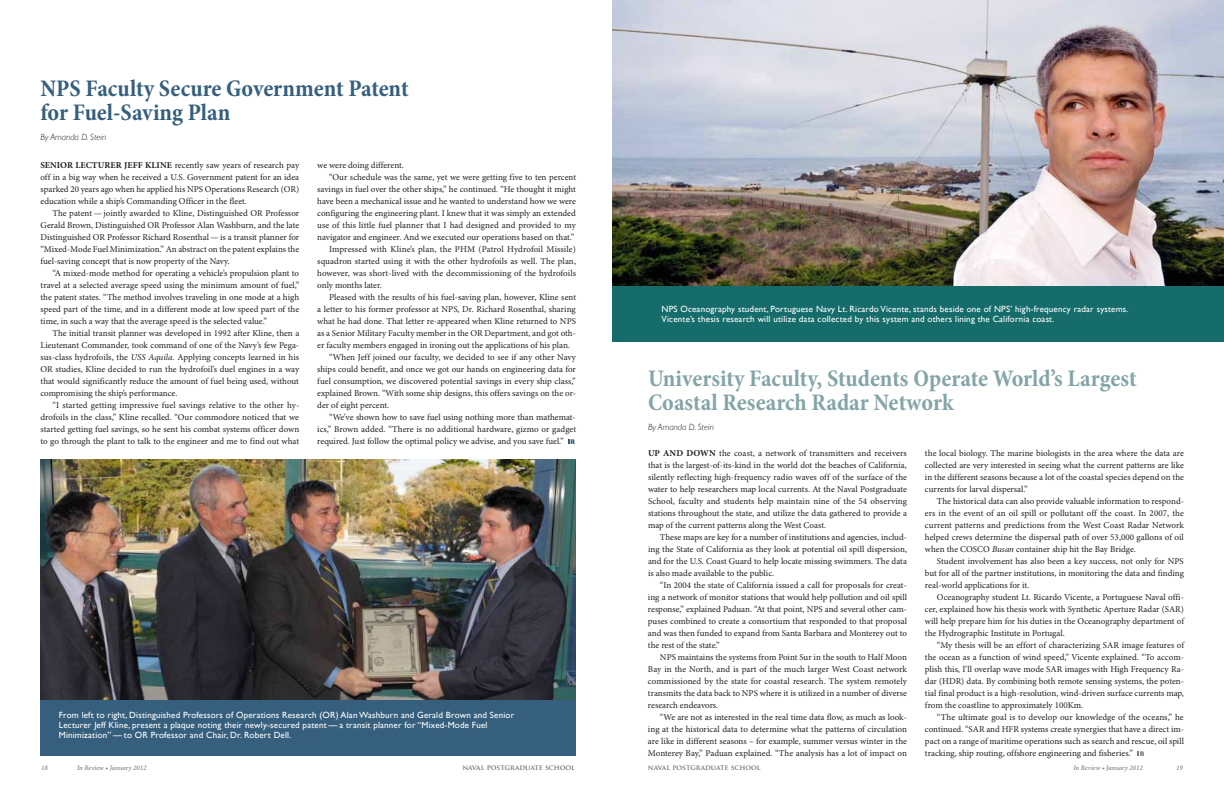
<style>
.page{position:relative;width:1224px;height:792px;background:#fff}
.page>*{position:absolute;margin:0;border:0;box-sizing:border-box;transform-origin:0 0}
.t1{font:700 condensed 24px/24px "Minion Pro";color:#84a5a7}
.t2{font:700 condensed 24px/24px "Minion Pro";letter-spacing:-.005em;color:#365f7d}
.t3{font:9px/12px "Minion Pro";color:#231f20;text-align:justify}
.t4{font:9px/10px "Gill Sans";letter-spacing:.02em;color:#fff}
.t5{font:italic 300 9px "Gill Sans";color:#231f20}
.t6{font:700 7px "Trajan Pro";color:#6d6e71}
.t7{font:italic 7px "Minion Pro";color:#6d6e71}
.s1{font-weight:700}
.s2{font-style:italic}
</style>
<div class="page">
<svg style="left:568px;top:439px;width:7px;height:5px"></svg>
<img style="left:40px;top:460px;width:536px;height:241px">
<img style="left:612px;top:0;width:612px;height:287px">
<div style="left:40px;top:701px;width:536px;height:55px;background:#365f7d"></div>
<div style="left:612px;top:287px;width:612px;height:55px;background:#156c6b"></div>
<svg style="left:1137px;top:751px;width:7px;height:5px"></svg>
<h1 class="t2" style="left:40px;top:76px;width:370px">NPS Faculty Secure Government Patent for Fuel-Saving Plan</h1>
<p class="t5" style="left:40px;top:132px;width:67px">By Amanda D. Stein</p>
<p class="t3" style="left:40px;top:159px;width:260px"><span class="s1">SENIOR LECTURER JEFF KLINE</span> recently saw years of research pay off in a big way when he received a U.S. Government patent for an idea sparked 20 years ago when he applied his NPS Operations Research (OR) education while a ship’s Commanding Officer in the fleet.</p>
<p class="t3" style="left:40px;top:207px;width:260px;text-indent:12px">The patent — jointly awarded to Kline, Distinguished OR Professor Gerald Brown, Distinguished OR Professor Alan Washburn, and the late Distinguished OR Professor Richard Rosenthal — is a transit planner for “Mixed-Mode Fuel Minimization.” An abstract on the patent explains the fuel-saving concept that is now property of the Navy.</p>
<p class="t3" style="left:40px;top:267px;width:260px;text-indent:12px">“A mixed-mode method for operating a vehicle’s propulsion plant to travel at a selected average speed using the minimum amount of fuel,” the patent states. “The method involves traveling in one mode at a high speed part of the time, and in a different mode at low speed part of the time, in such a way that the average speed is the selected value.”</p>
<p class="t3" style="left:40px;top:327px;width:260px;text-indent:12px">The initial transit planner was developed in 1992 after Kline, then a Lieutenant Commander, took command of one of the Navy’s few Pega&shy;sus-class hydrofoils, the <span class="s2">USS Aquila</span>. Applying concepts learned in his OR studies, Kline decided to run the hydrofoil’s duel engines in a way that would significantly reduce the amount of fuel being used, without compromising the ship’s performance.</p>
<p class="t3" style="left:40px;top:399px;width:260px;text-indent:12px">“I started getting impressive fuel savings relative to the other hy&shy;drofoils in the class,” Kline recalled. “Our commodore noticed that we started getting fuel savings, so he sent his combat systems officer down to go through the plant to talk to the engineer and me to find out what</p>
<p class="t3" style="left:317px;top:159px;width:88px">we were doing different.</p>
<p class="t3" style="left:329px;top:171px;width:248px">“Our schedule was the same, yet we were getting five to ten percent</p>
<p class="t3" style="left:317px;top:183px;width:260px">savings in fuel over the other ships,” he continued. “He thought it might</p>
<p class="t3" style="left:317px;top:195px;width:260px">have been a mechanical issue and he wanted to understand how we were</p>
<p class="t3" style="left:317px;top:207px;width:260px">configuring the engineering plant. I knew that it was simply an extended</p>
<p class="t3" style="left:317px;top:219px;width:260px">use of this little fuel planner that I had designed and provided to my</p>
<p class="t3" style="left:317px;top:231px;width:259px">navigator and engineer. And we executed our operations based on that.”</p>
<p class="t3" style="left:329px;top:243px;width:248px">Impressed with Kline’s plan, the PHM (Patrol Hydrofoil Missile)</p>
<p class="t3" style="left:317px;top:255px;width:260px">squadron started using it with the other hydrofoils as well. The plan,</p>
<p class="t3" style="left:317px;top:267px;width:260px">however, was short-lived with the decommissioning of the hydrofoils</p>
<p class="t3" style="left:317px;top:279px;width:66px">only months later.</p>
<p class="t3" style="left:329px;top:291px;width:248px">Pleased with the results of his fuel-saving plan, however, Kline sent</p>
<p class="t3" style="left:317px;top:303px;width:260px">a letter to his former professor at NPS, Dr. Richard Rosenthal, sharing</p>
<p class="t3" style="left:317px;top:315px;width:260px">what he had done. That letter re-appeared when Kline returned to NPS</p>
<p class="t3" style="left:317px;top:327px;width:260px">as a Senior Military Faculty member in the OR Department, and got oth-</p>
<p class="t3" style="left:317px;top:339px;width:254px">er faculty members engaged in ironing out the applications of his plan.</p>
<p class="t3" style="left:329px;top:351px;width:248px">“When Jeff joined our faculty, we decided to see if any other Navy</p>
<p class="t3" style="left:317px;top:363px;width:260px">ships could benefit, and once we got our hands on engineering data for</p>
<p class="t3" style="left:317px;top:375px;width:260px">fuel consumption, we discovered potential savings in every ship class,”</p>
<p class="t3" style="left:317px;top:387px;width:260px">explained Brown. “With some ship designs, this offers savings on the or-</p>
<p class="t3" style="left:317px;top:399px;width:74px">der of eight percent.</p>
<p class="t3" style="left:329px;top:411px;width:248px">“We’ve shown how to save fuel using nothing more than mathemat-</p>
<p class="t3" style="left:317px;top:423px;width:260px">ics,” Brown added. “There is no additional hardware, gizmo or gadget</p>
<p class="t3" style="left:317px;top:435px;width:248px">required. Just follow the optimal policy we advise, and you save fuel.”</p>
<p class="t4" style="left:59px;top:710px;width:457px">From left to right, Distinguished Professors of Operations Research (OR) Alan Washburn and Gerald Brown and Senior<br>Lecturer Jeff Kline, present a plaque noting their newly-secured patent — a transit planner for “Mixed-Mode Fuel<br>Minimization” — to OR Professor and Chair, Dr. Robert Dell.</p>
<p class="t4" style="left:662px;top:304px;width:469px">NPS Oceanography student, Portuguese Navy Lt. Ricardo Vicente, stands beside one of NPS’ high-frequency radar systems.<br>Vicente’s thesis research will utilize data collected by this system and others lining the California coast.</p>
<h1 class="t1" style="left:648px;top:367px;width:490px">University Faculty, Students Operate World’s Largest<br>Coastal Research Radar Network</h1>
<p class="t5" style="left:648px;top:422px;width:67px">By Amanda D. Stein</p>
<p class="t3" style="left:648px;top:447px;width:261px"><span class="s1">UP AND DOWN</span> the coast, a network of transmitters and receivers that is the largest-of-its-kind in the world dot the beaches of California, silently reflecting high-frequency radio waves off of the surface of the water to help researchers map local currents. At the Naval Postgraduate School, faculty and students help maintain nine of the 54 observing stations throughout the state, and utilize the data gathered to provide a map of the current patterns along the West Coast.</p>
<p class="t3" style="left:648px;top:531px;width:261px;text-indent:12px">These maps are key for a number of institutions and agencies, includ&shy;ing the State of California as they look at potential oil spill dispersion, and for the U.S. Coast Guard to help locate missing swimmers. The data is also made available to the public.</p>
<p class="t3" style="left:648px;top:579px;width:261px;text-indent:12px">“In 2004 the state of California issued a call for proposals for creat&shy;ing a network of monitor stations that would help pollution and oil spill response,” explained Paduan. “At that point, NPS and several other cam&shy;puses combined to create a consortium that responded to that proposal and was then funded to expand from Santa Barbara and Monterey out to the rest of the state.”</p>
<p class="t3" style="left:648px;top:651px;width:261px;text-indent:12px">NPS maintains the systems from Point Sur in the south to Half Moon Bay in the North, and is part of the much larger West Coast network commissioned by the state for coastal research. The system remotely transmits the data back to NPS where it is utilized in a number of diverse research endeavors.</p>
<p class="t3" style="left:648px;top:711px;width:261px;text-indent:12px">“We are not as interested in the real time data flow, as much as look&shy;ing at the historical data to determine what the patterns of circulation are like in different seasons – for example, summer versus winter in the Monterey Bay,” Paduan explained. “The analysis has a lot of impact on</p>
<p class="t3" style="left:925px;top:447px;width:261px">the local biology. The marine biologists in the area where the data are collected are very interested in seeing what the current patterns are like in the different seasons because a lot of the coastal species depend on the currents for larval dispersal.”</p>
<p class="t3" style="left:925px;top:495px;width:260px;text-indent:12px">The historical data can also provide valuable information to respond&shy;ers in the event of an oil spill or pollutant off the coast. In 2007, the current patterns and predictions from the West Coast Radar Network helped crews determine the dispersal path of over 53,000 gallons of oil when the COSCO <span class="s2">Busan</span> container ship hit the Bay Bridge.</p>
<p class="t3" style="left:925px;top:555px;width:261px;text-indent:12px">Student involvement has also been a key success, not only for NPS but for all of the partner institutions, in monitoring the data and finding real-world applications for it.</p>
<p class="t3" style="left:925px;top:591px;width:261px;text-indent:12px">Oceanography student Lt. Ricardo Vicente, a Portuguese Naval offi&shy;cer, explained how his thesis work with Synthetic Aperture Radar (SAR) will help prepare him for his duties in the Oceanography department of the Hydrographic Institute in Portugal.</p>
<p class="t3" style="left:925px;top:639px;width:261px;text-indent:12px">“My thesis will be an effort of characterizing SAR image features of the ocean as a function of wind speed,” Vicente explained. “To accom&shy;plish this, I’ll overlap wave mode SAR images with High Frequency Ra&shy;dar (HDR) data. By combining both remote sensing systems, the poten&shy;tial final product is a high-resolution, wind-driven surface currents map, from the coastline to approximately 100Km.</p>
<p class="t3" style="left:925px;top:711px;width:261px;text-indent:12px">“The ultimate goal is to develop our knowledge of the oceans,” he continued. “SAR and HFR systems create synergies that have a direct im&shy;pact on a range of maritime operations such as search and rescue, oil spill tracking, ship routing, offshore engineering and fisheries.”</p>
<p class="t7" style="left:41px;top:763px;width:8px">18</p>
<p class="t7" style="left:77px;top:763px;width:71px">In Review • January 2012</p>
<p class="t6" style="left:462px;top:764px;width:114px">NAVAL POSTGRADUATE SCHOOL</p>
<p class="t6" style="left:648px;top:764px;width:114px">NAVAL POSTGRADUATE SCHOOL</p>
<p class="t7" style="left:1073px;top:763px;width:71px">In Review • January 2012</p>
<p class="t7" style="left:1176px;top:763px;width:8px">19</p>
</div>
